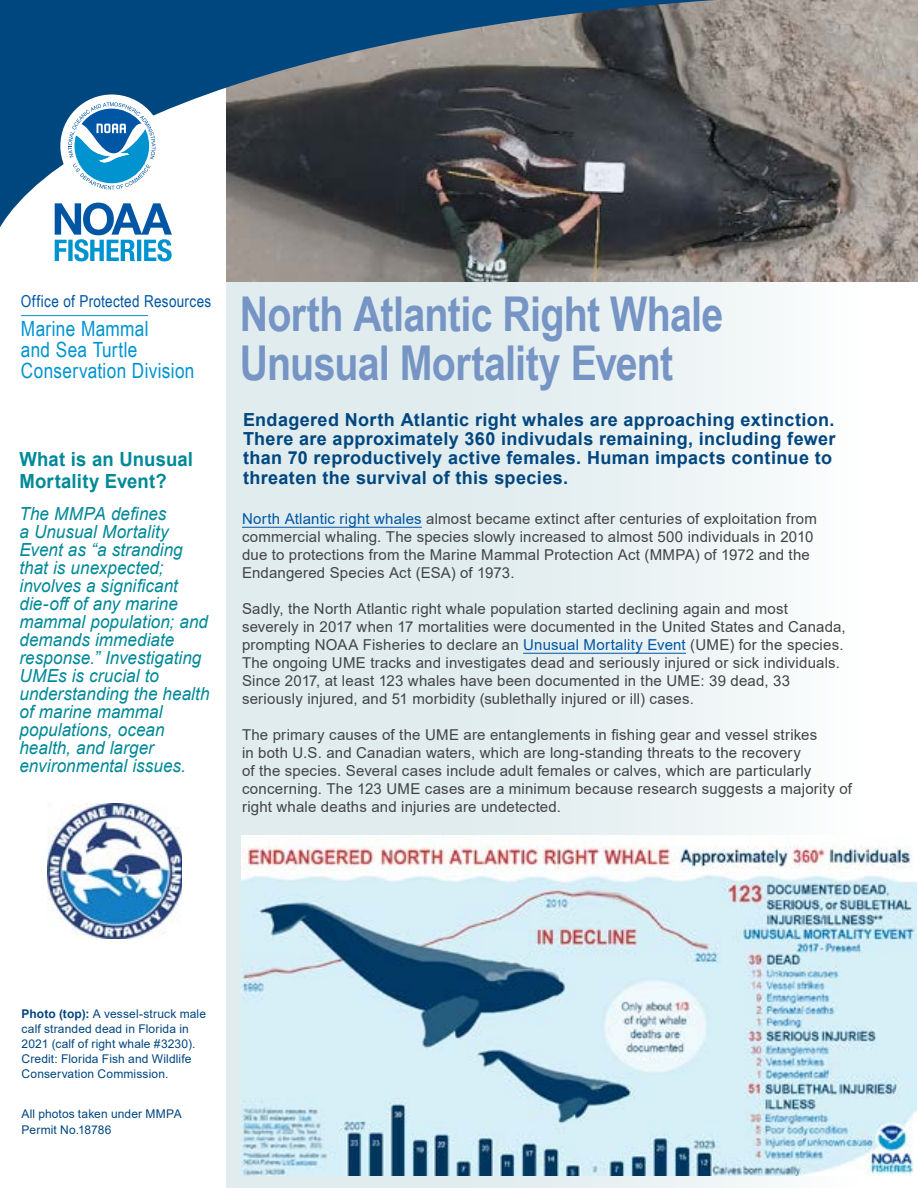
<style>
.page{position:relative;width:918px;height:1188px;background:#fff}
.page>*{position:absolute;margin:0;border:0;box-sizing:border-box;transform-origin:0 0}
.t1{font:700 48px/49.5px "Arial Narrow";letter-spacing:-.015em;color:#7695c4}
.t2{font:21px/21px "Arial Narrow";letter-spacing:.015em;color:#0093d0}
.t3{font:700 19.5px/22.5px "Arial";letter-spacing:.01em;color:#008998;scale:.95 1}
.t4{font:italic 18px/18px "Arial";letter-spacing:.005em;color:#008998;scale:.95 1}
.t5{font:700 18px/19.5px "Arial";letter-spacing:.02em;color:#00467f}
.t6{font:16.5px "Arial Narrow";letter-spacing:.02em;color:#0055a4}
.t7{font:15px/18px "Arial";letter-spacing:.015em;color:#424444}
.t8{font:12px/15px "Arial";letter-spacing:.01em;color:#00467f}
.s1{color:#0055a4}
.s2{font-weight:700}
</style>
<div class="page">
<div style="left:227px;top:0;width:691px;height:1188px;background:linear-gradient(to right,#d8e7ea,#fcfdfd)"></div>
<img style="left:226px;top:227px;width:692px;height:54px">
<img style="left:48px;top:803px;width:134px;height:135px">
<svg style="left:0;top:0;width:918px;height:227px;background:#566471"></svg>
<div style="left:60px;top:95px;width:103px;height:102px;background:#fff;border-radius:50%"></div>
<svg style="left:68px;top:102px;width:87px;height:88px"></svg>
<svg style="left:55px;top:203px;width:117px;height:58px"></svg>
<hr style="left:21px;top:315px;width:127px;height:1px;background:#0093d0">
<hr style="left:242px;top:527px;width:180px;height:1px;background:#0055a4">
<hr style="left:523px;top:653px;width:163px;height:1px;background:#0055a4">
<img style="left:241px;top:835px;width:675px;height:340px">
<p class="t6" style="left:21px;top:289px;width:192px">Office of Protected Resources</p>
<h2 class="t2" style="left:21px;top:318px;width:175px">Marine Mammal<br>and Sea Turtle<br>Conservation Division</h2>
<h3 class="t3" style="left:19px;top:448px;width:184px">What is an Unusual<br>Mortality Event?</h3>
<p class="t4" style="left:19px;top:505px;width:202px">The MMPA defines<br>a Unusual Mortality<br>Event as “a stranding that is unexpected; involves a significant die-off of any marine mammal population; and demands immediate response.” Investigating<br>UMEs is crucial to understanding the health of marine mammal populations, ocean health, and larger environmental issues.</p>
<h1 class="t1" style="left:240px;top:287px;width:485px">North Atlantic Right Whale<br>Unusual Mortality Event</h1>
<p class="t5" style="left:243px;top:410px;width:594px">Endagered North Atlantic right whales are approaching extinction.<br>There are approximately 360 indivudals remaining, including fewer than 70 reproductively active females. Human impacts continue to threaten the survival of this species.</p>
<p class="t7" style="left:242px;top:510px;width:576px"><span class="s1">North Atlantic right whales</span> almost became extinct after centuries of exploitation from commercial whaling. The species slowly increased to almost 500 individuals in 2010 due to protections from the Marine Mammal Protection Act (MMPA) of 1972 and the Endangered Species Act (ESA) of 1973.</p>
<p class="t7" style="left:242px;top:600px;width:605px">Sadly, the North Atlantic right whale population started declining again and most severely in 2017 when 17 mortalities were documented in the United States and Canada, prompting NOAA Fisheries to declare an <span class="s1">Unusual Mortality Event</span> (UME) for the species.<br>The ongoing UME tracks and investigates dead and seriously injured or sick individuals.<br>Since 2017, at least 123 whales have been documented in the UME: 39 dead, 33 seriously injured, and 51 morbidity (sublethally injured or ill) cases.</p>
<p class="t7" style="left:242px;top:726px;width:612px">The primary causes of the UME are entanglements in fishing gear and vessel strikes<br>in both U.S. and Canadian waters, which are long-standing threats to the recovery<br>of the species. Several cases include adult females or calves, which are particularly concerning. The 123 UME cases are a minimum because research suggests a majority of right whale deaths and injuries are undetected.</p>
<p class="t8" style="left:22px;top:1006px;width:186px"><span class="s2">Photo (top):</span> A vessel-struck male calf stranded dead in Florida in<br>2021 (calf of right whale #3230).<br>Credit: Florida Fish and Wildlife<br>Conservation Commission.</p>
<p class="t8" style="left:22px;top:1105px;width:162px;line-height:16.5px">All photos taken under MMPA<br>Permit No.18786</p>
</div>
